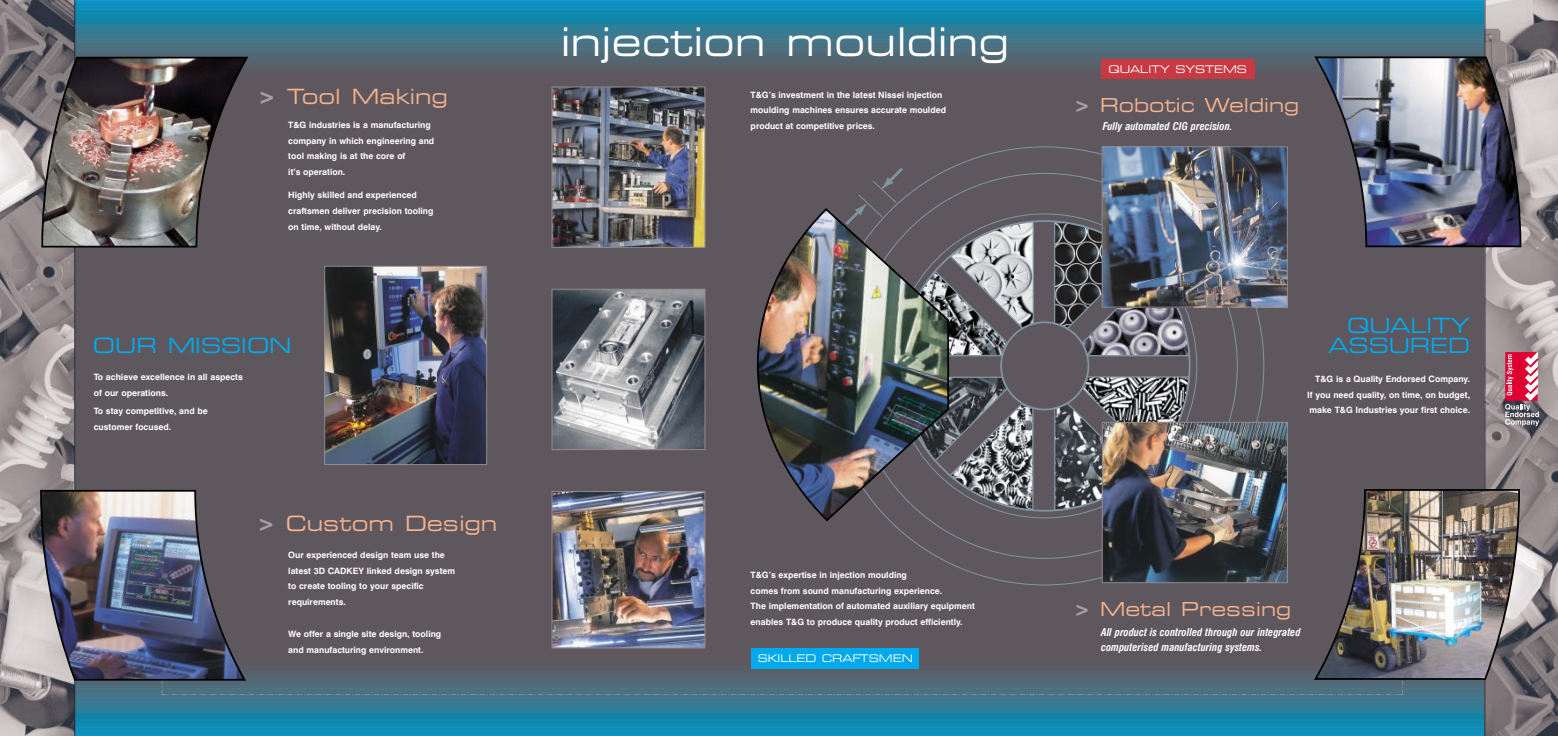
<style>
.page{position:relative;width:1558px;height:736px;background:#fff}
.page>*{position:absolute;margin:0;border:0;box-sizing:border-box;transform-origin:0 0}
.t1{font:expanded 39.38px "Square 721 BT";color:#fff}
.t2{font:expanded 21px/19.2px "Square 721 BT";color:#00a9ec;text-align:right}
.t3{font:expanded 21px "Square 721 BT";color:#f6b38f}
.t4{font:expanded 19.25px "Square 721 BT";color:#f6b38f}
.t5{font:italic 700 condensed 10.5px/15.8px "Swiss 721 BT";color:#fff}
.t6{font:expanded 10.5px "Square 721 BT";color:#fff}
.t7{font:700 8.75px/15.8px "Swiss 721 BT";color:#fff}
.s1{font-weight:700;color:#a99f9f}
</style>
<div class="page">
<hr style="left:0;top:733px;width:1558px;height:3px;background:#009fd7">
<hr style="left:0;top:731px;width:1558px;height:2px;background:#009cd2">
<hr style="left:0;top:728px;width:1558px;height:3px;background:#009bce">
<hr style="left:0;top:726px;width:1558px;height:3px;background:#0098ca">
<hr style="left:0;top:723px;width:1558px;height:3px;background:#0096c5">
<hr style="left:0;top:720px;width:1558px;height:3px;background:#0094c0">
<hr style="left:0;top:717px;width:1558px;height:3px;background:#0092ba">
<hr style="left:0;top:715px;width:1558px;height:3px;background:#008fb6">
<hr style="left:0;top:712px;width:1558px;height:3px;background:#068cb1">
<hr style="left:0;top:711px;width:1558px;height:3px;background:#148caf">
<hr style="left:0;top:709px;width:1558px;height:3px;background:#1e8aac">
<hr style="left:0;top:708px;width:1558px;height:3px;background:#2289aa">
<hr style="left:0;top:707px;width:1558px;height:3px;background:#2688a9">
<hr style="left:0;top:705px;width:1558px;height:3px;background:#2a86a4">
<hr style="left:0;top:704px;width:1558px;height:3px;background:#2e85a3">
<hr style="left:0;top:702px;width:1558px;height:3px;background:#32839f">
<hr style="left:0;top:699px;width:1558px;height:3px;background:#38809b">
<hr style="left:0;top:697px;width:1558px;height:3px;background:#3a7f97">
<hr style="left:0;top:695px;width:1558px;height:3px;background:#3e7d95">
<hr style="left:0;top:693px;width:1558px;height:3px;background:#437a90">
<hr style="left:0;top:52px;width:1558px;height:3px;background:#4f707f">
<hr style="left:0;top:49px;width:1558px;height:3px;background:#4c7383">
<hr style="left:0;top:48px;width:1558px;height:2px;background:#497587">
<hr style="left:0;top:45px;width:1558px;height:3px;background:#48788a">
<hr style="left:0;top:43px;width:1558px;height:3px;background:#45788e">
<hr style="left:0;top:40px;width:1558px;height:3px;background:#417c93">
<hr style="left:0;top:38px;width:1558px;height:3px;background:#3d7e95">
<hr style="left:0;top:36px;width:1558px;height:2px;background:#38809b">
<hr style="left:0;top:33px;width:1558px;height:3px;background:#34839f">
<hr style="left:0;top:30px;width:1558px;height:3px;background:#2e85a3">
<hr style="left:0;top:29px;width:1558px;height:3px;background:#2a86a4">
<hr style="left:0;top:27px;width:1558px;height:3px;background:#2688a7">
<hr style="left:0;top:25px;width:1558px;height:3px;background:#208aaa">
<hr style="left:0;top:24px;width:1558px;height:3px;background:#1c8bad">
<hr style="left:0;top:24px;width:1558px;height:2px;background:#168baf">
<hr style="left:0;top:23px;width:1558px;height:2px;background:#0a8cb1">
<hr style="left:0;top:21px;width:1558px;height:3px;background:#008db3">
<hr style="left:0;top:18px;width:1558px;height:3px;background:#0090b8">
<hr style="left:0;top:15px;width:1558px;height:3px;background:#0093bd">
<hr style="left:0;top:12px;width:1558px;height:3px;background:#0095c2">
<hr style="left:0;top:11px;width:1558px;height:2px;background:#0096c6">
<hr style="left:0;top:8px;width:1558px;height:3px;background:#0098ca">
<hr style="left:0;top:6px;width:1558px;height:3px;background:#009bce">
<hr style="left:0;top:3px;width:1558px;height:3px;background:#009ed3">
<hr style="left:0;top:1px;width:1558px;height:3px;background:#009fd7">
<hr style="left:0;top:0;width:1558px;height:2px;background:#00a0db">
<svg style="left:0;top:0;width:75px;height:736px;background:#958f91"></svg>
<svg style="left:1484px;top:0;width:74px;height:736px;background:#989193"></svg>
<img style="left:39px;top:55px;width:1500px;height:640px">
<h2 class="t3" style="left:258px;top:89px;width:191px"><span class="s1">&gt;</span> Tool Making</h2>
<p class="t7" style="left:288px;top:118px;width:147px">T&amp;G industries is a manufacturing company in which engineering and tool making is at the core of<br>it’s operation.</p>
<p class="t7" style="left:288px;top:188px;width:147px">Highly skilled and experienced craftsmen deliver precision tooling on time, without delay.</p>
<h2 class="t2" style="left:93px;top:338px;width:200px">OUR MISSION</h2>
<p class="t7" style="left:94px;top:370px;width:150px">To achieve excellence in all aspects of our operations.</p>
<p class="t7" style="left:94px;top:404px;width:115px">To stay competitive, and be customer focused.</p>
<h2 class="t3" style="left:257px;top:516px;width:241px"><span class="s1">&gt;</span> Custom Design</h2>
<p class="t7" style="left:288px;top:548px;width:168px">Our experienced design team use the latest 3D CADKEY linked design system to create tooling to your specific requirements.</p>
<p class="t7" style="left:288px;top:627px;width:154px">We offer a single site design, tooling and manufacturing environment.</p>
<h1 class="t1" style="left:561px;top:28px;width:450px">injection moulding</h1>
<p class="t7" style="left:750px;top:88px;width:197px">T&amp;G’s investment in the latest Nissei injection moulding machines ensures accurate moulded product at competitive prices.</p>
<p class="t7" style="left:750px;top:568px;width:226px">T&amp;G’s expertise in injection moulding<br>comes from sound manufacturing experience.<br>The implementation of automated auxiliary equipment enables T&amp;G to produce quality product efficiently.</p>
<p class="t6" style="left:758px;top:655px;width:157px">SKILLED CRAFTSMEN</p>
<p class="t6" style="left:1108px;top:66px;width:140px">QUALITY SYSTEMS</p>
<h3 class="t4" style="left:1074px;top:98px;width:226px"><span class="s1">&gt;</span> Robotic Welding</h3>
<p class="t5" style="left:1102px;top:119px;width:131px">Fully automated CIG precision.</p>
<h2 class="t2" style="left:1328px;top:319px;width:143px">QUALITY<br>ASSURED</h2>
<p class="t7" style="left:1307px;top:372px;width:165px;text-align:justify;text-indent:8px">T&amp;G is a Quality Endorsed Company.<br>If you need quality, on time, on budget, make T&amp;G Industries your first choice.</p>
<h3 class="t4" style="left:1074px;top:602px;width:218px"><span class="s1">&gt;</span> Metal Pressing</h3>
<p class="t5" style="left:1101px;top:624px;width:201px">All product is controlled through our integrated computerised manufacturing systems.</p>
</div>
